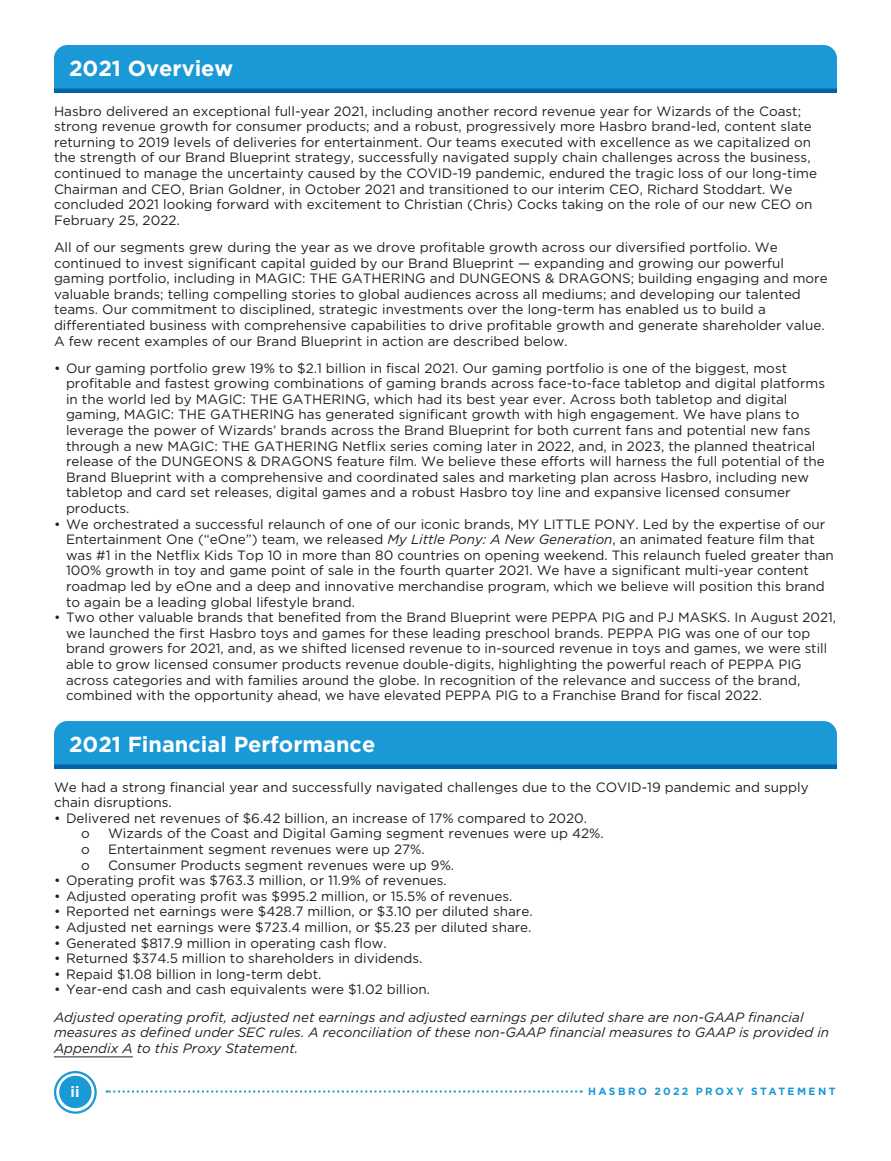
<style>
.page{position:relative;width:891px;height:1161px;background:#fff}
.page>*{position:absolute;margin:0;border:0;box-sizing:border-box;transform-origin:0 0}
.t1{font:700 21.75px "Gotham";color:#fff}
.t2{font:700 15px "Gotham";color:#fcfcfc}
.t3{font:13.5px/15.6px "Gotham";color:#231f20}
.t4{font:italic 13.5px/15.6px "Gotham";color:#231f20}
.t5{font:700 10.5px "Gotham";letter-spacing:.225em;color:#1999d6}
.s1{font-style:italic}
</style>
<div class="page">
<div style="left:54px;top:45px;width:783px;height:46px;background:#1a99d6"></div>
<div style="left:56px;top:88px;width:779px;height:5px;background:#0163a8"></div>
<div style="left:54px;top:721px;width:783px;height:46px;background:#1a99d6"></div>
<hr style="left:56px;top:765px;width:779px;height:4px;background:#0163a8">
<hr style="left:54px;top:1057px;width:79px;height:1px;background:#231f20">
<div style="left:54px;top:1071px;width:43px;height:43px;border:2px solid #1999d6;border-radius:50%"></div>
<div style="left:59px;top:1076px;width:33px;height:32px;background:#1999d6;border-radius:50%"></div>
<svg style="left:107px;top:1090px;width:475px;height:3px"></svg>
<h1 class="t1" style="left:69px;top:60px;width:166px">2021 Overview</h1>
<p class="t3" style="left:54px;top:104px;width:765px">Hasbro delivered an exceptional full-year 2021, including another record revenue year for Wizards of the Coast; strong revenue growth for consumer products; and a robust, progressively more Hasbro brand-led, content slate returning to 2019 levels of deliveries for entertainment. Our teams executed with excellence as we capitalized on the strength of our Brand Blueprint strategy, successfully navigated supply chain challenges across the business, continued to manage the uncertainty caused by the COVID-19 pandemic, endured the tragic loss of our long-time Chairman and CEO, Brian Goldner, in October 2021 and transitioned to our interim CEO, Richard Stoddart. We concluded 2021 looking forward with excitement to Christian (Chris) Cocks taking on the role of our new CEO on February 25, 2022.</p>
<p class="t3" style="left:54px;top:240px;width:775px">All of our segments grew during the year as we drove profitable growth across our diversified portfolio. We continued to invest significant capital guided by our Brand Blueprint — expanding and growing our powerful gaming portfolio, including in MAGIC: THE GATHERING and DUNGEONS &amp; DRAGONS; building engaging and more valuable brands; telling compelling stories to global audiences across all mediums; and developing our talented teams. Our commitment to disciplined, strategic investments over the long-term has enabled us to build a differentiated business with comprehensive capabilities to drive profitable growth and generate shareholder value.<br>A few recent examples of our Brand Blueprint in action are described below.</p>
<p class="t3" style="left:66px;top:361px;width:761px;text-indent:-12px">• Our gaming portfolio grew 19% to $2.1 billion in fiscal 2021. Our gaming portfolio is one of the biggest, most profitable and fastest growing combinations of gaming brands across face-to-face tabletop and digital platforms in the world led by MAGIC: THE GATHERING, which had its best year ever. Across both tabletop and digital gaming, MAGIC: THE GATHERING has generated significant growth with high engagement. We have plans to leverage the power of Wizards’ brands across the Brand Blueprint for both current fans and potential new fans through a new MAGIC: THE GATHERING Netflix series coming later in 2022, and, in 2023, the planned theatrical release of the DUNGEONS &amp; DRAGONS feature film. We believe these efforts will harness the full potential of the Brand Blueprint with a comprehensive and coordinated sales and marketing plan across Hasbro, including new tabletop and card set releases, digital games and a robust Hasbro toy line and expansive licensed consumer products.</p>
<p class="t3" style="left:66px;top:517px;width:769px;text-indent:-12px">• We orchestrated a successful relaunch of one of our iconic brands, MY LITTLE PONY. Led by the expertise of our Entertainment One (“eOne”) team, we released <span class="s1">My Little Pony: A New Generation</span>, an animated feature film that was #1 in the Netflix Kids Top 10 in more than 80 countries on opening weekend. This relaunch fueled greater than 100% growth in toy and game point of sale in the fourth quarter 2021. We have a significant multi-year content roadmap led by eOne and a deep and innovative merchandise program, which we believe will position this brand to again be a leading global lifestyle brand.</p>
<p class="t3" style="left:66px;top:610px;width:772px;text-indent:-12px">• Two other valuable brands that benefited from the Brand Blueprint were PEPPA PIG and PJ MASKS. In August 2021, we launched the first Hasbro toys and games for these leading preschool brands. PEPPA PIG was one of our top brand growers for 2021, and, as we shifted licensed revenue to in-sourced revenue in toys and games, we were still able to grow licensed consumer products revenue double-digits, highlighting the powerful reach of PEPPA PIG across categories and with families around the globe. In recognition of the relevance and success of the brand, combined with the opportunity ahead, we have elevated PEPPA PIG to a Franchise Brand for fiscal 2022.</p>
<h1 class="t1" style="left:69px;top:736px;width:308px">2021 Financial Performance</h1>
<p class="t3" style="left:54px;top:780px;width:756px">We had a strong financial year and successfully navigated challenges due to the COVID-19 pandemic and supply chain disruptions.</p>
<p class="t3" style="left:81px;top:811px;width:508px;text-indent:-27px">• Delivered net revenues of $6.42 billion, an increase of 17% compared to 2020. o</p>
<p class="t3" style="left:108px;top:827px;width:497px">Wizards of the Coast and Digital Gaming segment revenues were up 42%.</p>
<p class="t3" style="left:81px;top:842px;width:10px">o</p>
<p class="t3" style="left:108px;top:842px;width:318px">Entertainment segment revenues were up 27%.</p>
<p class="t3" style="left:81px;top:858px;width:10px">o</p>
<p class="t3" style="left:108px;top:858px;width:348px">Consumer Products segment revenues were up 9%.</p>
<p class="t3" style="left:54px;top:873px;width:394px">• Operating profit was $763.3 million, or 11.9% of revenues.</p>
<p class="t3" style="left:54px;top:889px;width:460px">• Adjusted operating profit was $995.2 million, or 15.5% of revenues.</p>
<p class="t3" style="left:54px;top:905px;width:480px">• Reported net earnings were $428.7 million, or $3.10 per diluted share.</p>
<p class="t3" style="left:54px;top:920px;width:479px">• Adjusted net earnings were $723.4 million, or $5.23 per diluted share.</p>
<p class="t3" style="left:54px;top:936px;width:334px">• Generated $817.9 million in operating cash flow.</p>
<p class="t3" style="left:54px;top:951px;width:370px">• Returned $374.5 million to shareholders in dividends.</p>
<p class="t3" style="left:54px;top:967px;width:269px">• Repaid $1.08 billion in long-term debt.</p>
<p class="t3" style="left:54px;top:983px;width:378px">• Year-end cash and cash equivalents were $1.02 billion.</p>
<p class="t4" style="left:54px;top:1010px;width:777px">Adjusted operating profit, adjusted net earnings and adjusted earnings per diluted share are non-GAAP financial measures as defined under SEC rules. A reconciliation of these non-GAAP financial measures to GAAP is provided in<br>Appendix A to this Proxy Statement.</p>
<p class="t2" style="left:70px;top:1086px;width:11px">ii</p>
<p class="t5" style="left:588px;top:1088px;width:249px">HASBRO 2022 PROXY STATEMENT</p>
</div>
